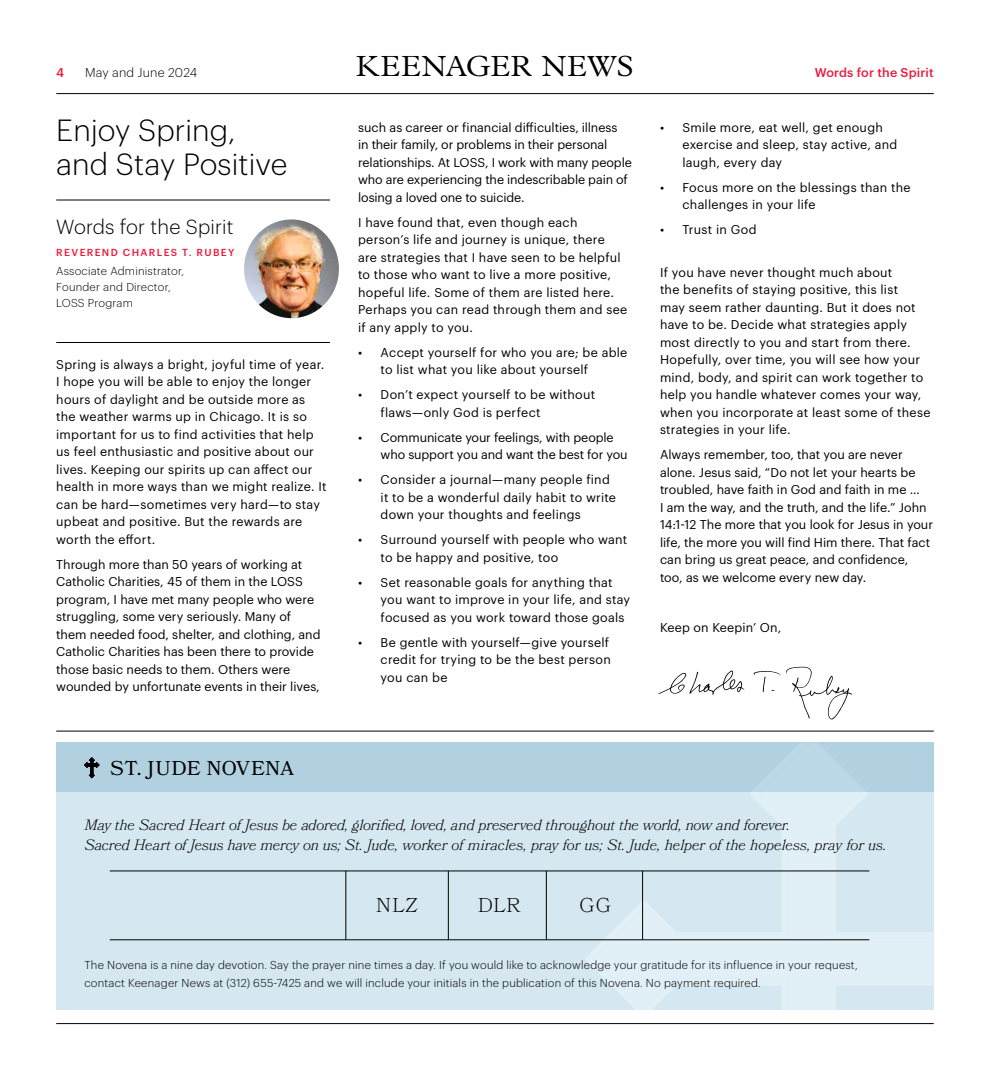
<style>
.page{position:relative;width:990px;height:1080px;background:#fff}
.page>*{position:absolute;margin:0;border:0;box-sizing:border-box;transform-origin:0 0}
.t1{font:300 30px/33.8px "Graphik";letter-spacing:.005em;color:#000}
.t2{font:300 29.38px "Plantin MT Pro";letter-spacing:.025em;color:#000}
.t3{font:300 20px "Graphik";letter-spacing:.01em;color:#000}
.t4{font:20px "Bookmania";letter-spacing:.02em;color:#000}
.t5{font:300 20px "Bookmania";letter-spacing:.01em;color:#000}
.t6{font:italic 300 15px/20px "Bookmania";letter-spacing:-.01em;color:#000}
.t7{font:12.5px/17.5px "Graphik";letter-spacing:.015em;color:#000}
.t8{font:12.5px/17.5px "Graphik";letter-spacing:-.005em;color:#000}
.t9{font:12.5px/17.5px "Graphik";letter-spacing:-.01em;color:#000}
.t10{font:500 12.5px "Graphik";letter-spacing:.015em;color:#ed1a3c}
.t11{font:300 12.5px "Graphik";letter-spacing:.015em;color:#000}
.t12{font:300 11.25px/16.2px "Graphik";letter-spacing:.02em;color:#000}
.t13{font:500 10px "Graphik";letter-spacing:.135em;color:#ed1a3c}
</style>
<div class="page">
<hr style="left:56px;top:93px;width:878px;height:1px;background:#000">
<hr style="left:56px;top:1023px;width:878px;height:1px;background:#000">
<hr style="left:56px;top:731px;width:878px;height:1px;background:#000">
<hr style="left:56px;top:200px;width:274px;height:1px;background:#000">
<hr style="left:56px;top:342px;width:274px;height:1px;background:#000">
<img style="left:244px;top:219px;width:95px;height:99px">
<svg style="left:658px;top:667px;width:194px;height:53px"></svg>
<div style="left:56px;top:742px;width:878px;height:268px;background:#d5e7f0"></div>
<svg style="left:584px;top:792px;width:349px;height:218px"></svg>
<div style="left:56px;top:742px;width:878px;height:50px;background:#b1d1e1"></div>
<svg style="left:84px;top:757px;width:15px;height:21px"></svg>
<hr style="left:110px;top:871px;width:759px;height:1px;background:#000">
<hr style="left:110px;top:940px;width:759px;height:1px;background:#000">
<hr style="left:346px;top:871px;width:1px;height:69px;background:#000">
<hr style="left:642px;top:871px;width:1px;height:69px;background:#000">
<hr style="left:448px;top:871px;width:1px;height:69px;background:#000">
<hr style="left:546px;top:871px;width:1px;height:69px;background:#000">
<p class="t10" style="left:56px;top:63px;width:10px">4</p>
<p class="t11" style="left:85px;top:64px;width:114px">May and June 2024</p>
<h2 class="t2" style="left:356px;top:50px;width:279px">KEENAGER NEWS</h2>
<p class="t10" style="left:815px;top:63px;width:120px">Words for the Spirit</p>
<h1 class="t1" style="left:56px;top:111px;width:233px">Enjoy Spring, and Stay Positive</h1>
<h3 class="t3" style="left:56px;top:212px;width:179px">Words for the Spirit</h3>
<p class="t13" style="left:56px;top:245px;width:180px">REVEREND CHARLES T. RUBEY</p>
<p class="t12" style="left:56px;top:262px;width:129px">Associate Administrator,<br>Founder and Director,<br>LOSS Program</p>
<p class="t8" style="left:358px;top:117px;width:275px">such as career or financial difficulties, illness<br>in their family, or problems in their personal relationships. At LOSS, I work with many people who are experiencing the indescribable pain of losing a loved one to suicide.</p>
<p class="t7" style="left:358px;top:212px;width:271px">I have found that, even though each person’s life and journey is unique, there<br>are strategies that I have seen to be helpful to those who want to live a more positive, hopeful life. Some of them are listed here.<br>Perhaps you can read through them and see if any apply to you.</p>
<p class="t7" style="left:381px;top:342px;width:248px;text-indent:-22px">• Accept yourself for who you are; be able to list what you like about yourself</p>
<p class="t7" style="left:381px;top:385px;width:216px;text-indent:-22px">• Don’t expect yourself to be without flaws—only God is perfect</p>
<p class="t9" style="left:381px;top:427px;width:249px;text-indent:-22px">• Communicate your feelings, with people who support you and want the best for you</p>
<p class="t7" style="left:381px;top:470px;width:237px;text-indent:-22px">• Consider a journal—many people find it to be a wonderful daily habit to write down your thoughts and feelings</p>
<p class="t7" style="left:381px;top:530px;width:248px;text-indent:-22px">• Surround yourself with people who want to be happy and positive, too</p>
<p class="t7" style="left:381px;top:572px;width:251px;text-indent:-22px">• Set reasonable goals for anything that you want to improve in your life, and stay focused as you work toward those goals</p>
<p class="t7" style="left:381px;top:632px;width:232px;text-indent:-22px">• Be gentle with yourself—give yourself credit for trying to be the best person you can be</p>
<p class="t7" style="left:682px;top:117px;width:216px;text-indent:-22px">• Smile more, eat well, get enough exercise and sleep, stay active, and laugh, every day</p>
<p class="t7" style="left:682px;top:177px;width:230px;text-indent:-22px">• Focus more on the blessings than the challenges in your life</p>
<p class="t7" style="left:660px;top:220px;width:98px">• Trust in God</p>
<p class="t7" style="left:660px;top:262px;width:272px">If you have never thought much about<br>the benefits of staying positive, this list<br>may seem rather daunting. But it does not have to be. Decide what strategies apply most directly to you and start from there.<br>Hopefully, over time, you will see how your mind, body, and spirit can work together to help you handle whatever comes your way, when you incorporate at least some of these strategies in your life.</p>
<p class="t7" style="left:660px;top:445px;width:275px">Always remember, too, that you are never alone. Jesus said, “Do not let your hearts be troubled, have faith in God and faith in me …<br>I am the way, and the truth, and the life.” John 14:1-12 The more that you look for Jesus in your life, the more you will find Him there. That fact can bring us great peace, and confidence, too, as we welcome every new day.</p>
<p class="t7" style="left:660px;top:617px;width:123px">Keep on Keepin’ On,</p>
<p class="t7" style="left:56px;top:354px;width:272px">Spring is always a bright, joyful time of year.<br>I hope you will be able to enjoy the longer hours of daylight and be outside more as the weather warms up in Chicago. It is so important for us to find activities that help us feel enthusiastic and positive about our lives. Keeping our spirits up can affect our health in more ways than we might realize. It can be hard—sometimes very hard—to stay upbeat and positive. But the rewards are worth the effort.</p>
<p class="t7" style="left:56px;top:554px;width:266px">Through more than 50 years of working at Catholic Charities, 45 of them in the LOSS program, I have met many people who were struggling, some very seriously. Many of them needed food, shelter, and clothing, and Catholic Charities has been there to provide those basic needs to them. Others were wounded by unfortunate events in their lives,</p>
<h3 class="t4" style="left:110px;top:757px;width:185px">ST. JUDE NOVENA</h3>
<p class="t6" style="left:84px;top:815px;width:804px">May the Sacred Heart of Jesus be adored, glorified, loved, and preserved throughout the world, now and forever.<br>Sacred Heart of Jesus have mercy on us; St. Jude, worker of miracles, pray for us; St. Jude, helper of the hopeless, pray for us.</p>
<h3 class="t5" style="left:376px;top:893px;width:44px">NLZ</h3>
<h3 class="t5" style="left:478px;top:893px;width:44px">DLR</h3>
<h3 class="t5" style="left:580px;top:893px;width:33px">GG</h3>
<p class="t12" style="left:84px;top:956px;width:775px;line-height:17.5px">The Novena is a nine day devotion. Say the prayer nine times a day. If you would like to acknowledge your gratitude for its influence in your request, contact Keenager News at (312) 655-7425 and we will include your initials in the publication of this Novena. No payment required.</p>
</div>
